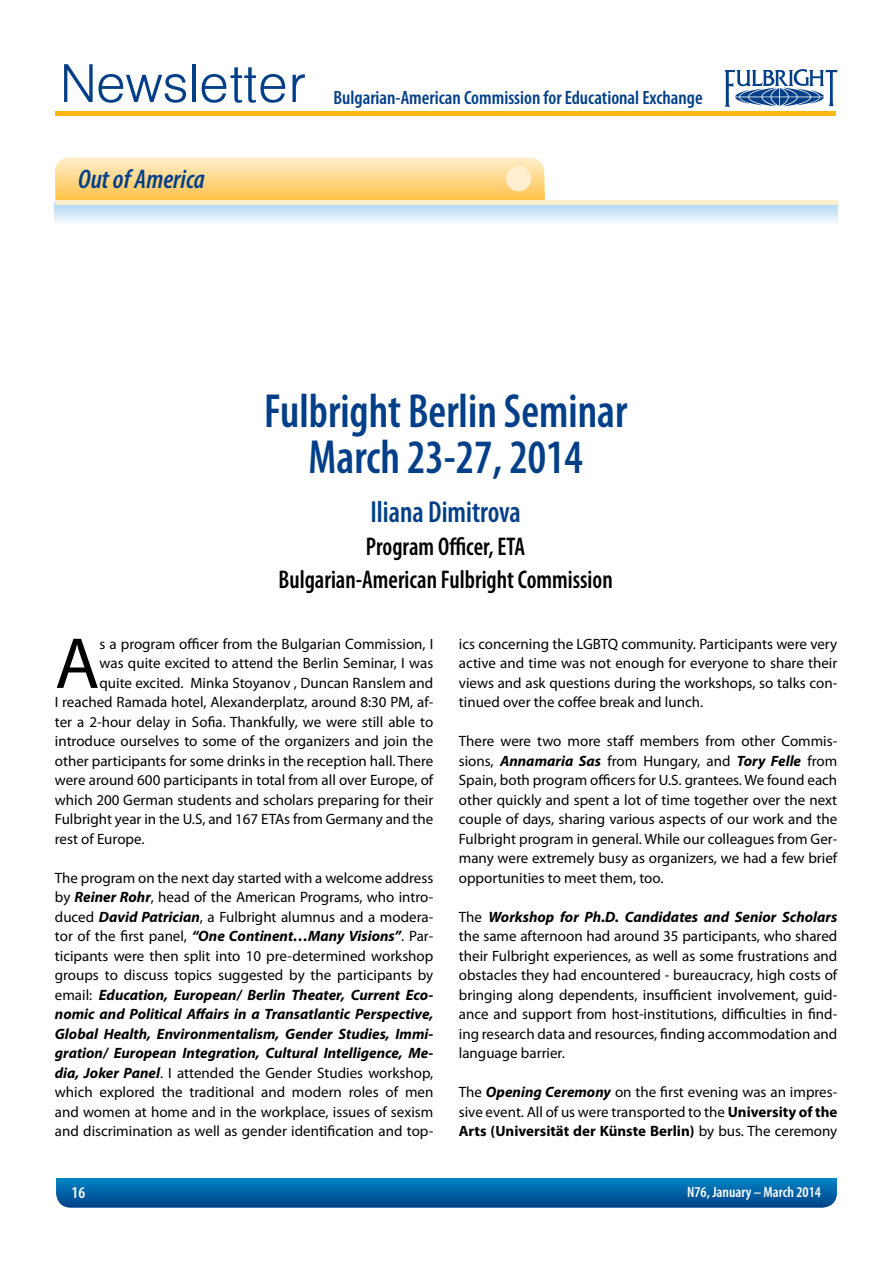
<style>
.page{position:relative;width:893px;height:1263px;background:#fff}
.page>*{position:absolute;margin:0;border:0;box-sizing:border-box;transform-origin:0 0}
.t1{font:72.9px "Myriad Pro";color:#000}
.t2{font:59.1px "Helen BG Light Normal";color:#023f88}
.t3{font:600 condensed 48.15px/46.5px "Myriad Pro";color:#023f88;text-align:center;scale:.93 1}
.t4{font:600 condensed 30.45px "Myriad Pro";color:#023f88;scale:.93 1}
.t5{font:italic 600 condensed 27px "Myriad Pro";color:#023f88}
.t6{font:600 condensed 25.65px/33px "Myriad Pro";color:#000;text-align:center;scale:.93 1}
.t7{font:600 condensed 19.35px "Myriad Pro";color:#023f88}
.t8{font:600 condensed 16.5px "Myriad Pro";color:#fff}
.t9{font:15px/19.5px "Myriad Pro";color:#000;text-align:justify}
.t10{font:600 condensed 15px "Myriad Pro";color:#fff}
.s1{font-weight:700;font-style:italic}
.s2{font-weight:700}
</style>
<div class="page">
<svg style="left:56px;top:1178px;width:781px;height:30px;background:#0364a7"></svg>
<hr style="left:55px;top:112px;width:781px;height:4px;background:#fdb913">
<svg style="left:724px;top:69px;width:114px;height:38px"></svg>
<svg style="left:55px;top:157px;width:490px;height:45px;background:#fed88c"></svg>
<svg style="left:55px;top:202px;width:782px;height:21px;background:#d6e9f5"></svg>
<div style="left:506px;top:166px;width:25px;height:25px;background:#ffefcf;border-radius:50%"></div>
<hr style="left:56px;top:200px;width:782px;height:4px;background:#ffefcf">
<h2 class="t2" style="left:60px;top:55px;width:248px">Newsletter</h2>
<h3 class="t5" style="left:78px;top:163px;width:128px">Out of America</h3>
<p class="t7" style="left:333px;top:85px;width:371px">Bulgarian-American Commission for Educational Exchange</p>
<h3 class="t3" style="left:264px;top:387px;width:392px">Fulbright Berlin Seminar<br>March 23-27, 2014</h3>
<h3 class="t4" style="left:370px;top:493px;width:163px">Iliana Dimitrova</h3>
<h3 class="t6" style="left:279px;top:530px;width:361px">Program Officer, ETA<br>Bulgarian-American Fulbright Commission</h3>
<h1 class="t1" style="left:55px;top:618px;width:46px">A</h1>
<p class="t9" style="left:99px;top:634px;width:335px">s a program officer from the Bulgarian Commission, I</p>
<p class="t9" style="left:99px;top:653px;width:335px">was quite excited to attend the Berlin Seminar, I was</p>
<p class="t9" style="left:99px;top:673px;width:335px">quite excited. Minka Stoyanov , Duncan Ranslem and</p>
<p class="t9" style="left:55px;top:692px;width:380px">I reached Ramada hotel, Alexanderplatz, around 8:30 PM, af-</p>
<p class="t9" style="left:55px;top:712px;width:380px">ter a 2-hour delay in Sofia. Thankfully, we were still able to</p>
<p class="t9" style="left:55px;top:731px;width:380px">introduce ourselves to some of the organizers and join the</p>
<p class="t9" style="left:55px;top:751px;width:380px">other participants for some drinks in the reception hall. There</p>
<p class="t9" style="left:55px;top:770px;width:380px">were around 600 participants in total from all over Europe, of</p>
<p class="t9" style="left:55px;top:790px;width:380px">which 200 German students and scholars preparing for their</p>
<p class="t9" style="left:55px;top:809px;width:380px">Fulbright year in the U.S, and 167 ETAs from Germany and the</p>
<p class="t9" style="left:55px;top:829px;width:91px">rest of Europe.</p>
<p class="t9" style="left:55px;top:868px;width:380px">The program on the next day started with a welcome address by <span class="s1">Reiner Rohr</span>, head of the American Programs, who intro&shy;duced <span class="s1">David Patrician</span>, a Fulbright alumnus and a modera&shy;tor of the first panel, <span class="s1">“One Continent…Many Visions”</span>. Par&shy;ticipants were then split into 10 pre-determined workshop groups to discuss topics suggested by the participants by email: <span class="s1">Education, European/ Berlin Theater, Current Eco&shy;nomic and Political Affairs in a Transatlantic Perspective, Global Health, Environmentalism, Gender Studies, Immi&shy;gration/ European Integration, Cultural Intelligence, Me&shy;dia, Joker Panel</span>. I attended the Gender Studies workshop, which explored the traditional and modern roles of men and women at home and in the workplace, issues of sexism and discrimination as well as gender identification and top-</p>
<p class="t9" style="left:459px;top:634px;width:380px">ics concerning the LGBTQ community. Participants were very active and time was not enough for everyone to share their views and ask questions during the workshops, so talks con&shy;tinued over the coffee break and lunch.</p>
<p class="t9" style="left:459px;top:731px;width:380px">There were two more staff members from other Commis&shy;sions, <span class="s1">Annamaria Sas</span> from Hungary, and <span class="s1">Tory Felle</span> from Spain, both program officers for U.S. grantees. We found each other quickly and spent a lot of time together over the next couple of days, sharing various aspects of our work and the Fulbright program in general. While our colleagues from Ger&shy;many were extremely busy as organizers, we had a few brief opportunities to meet them, too.</p>
<p class="t9" style="left:459px;top:907px;width:380px">The <span class="s1">Workshop for Ph.D. Candidates and Senior Scholars </span>the same afternoon had around 35 participants, who shared their Fulbright experiences, as well as some frustrations and obstacles they had encountered - bureaucracy, high costs of bringing along dependents, insufficient involvement, guid&shy;ance and support from host-institutions, difficulties in find&shy;ing research data and resources, finding accommodation and language barrier.</p>
<p class="t9" style="left:459px;top:1082px;width:380px">The <span class="s1">Opening Ceremony</span> on the first evening was an impres&shy;sive event. All of us were transported to the <span class="s2">University of the Arts (Universität der Künste Berlin)</span> by bus. The ceremony</p>
<p class="t8" style="left:72px;top:1182px;width:15px">16</p>
<p class="t10" style="left:687px;top:1183px;width:135px">N76, January – March 2014</p>
</div>
